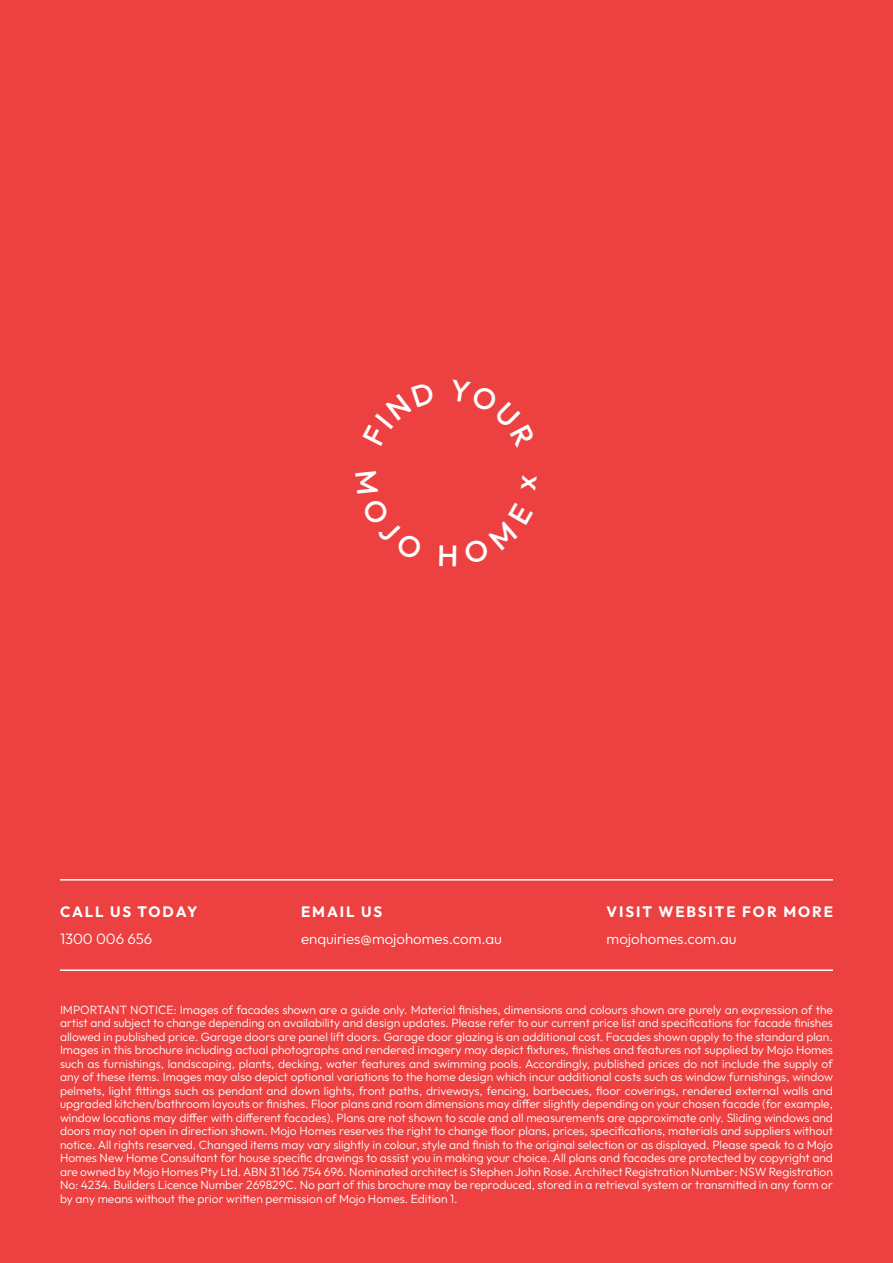
<style>
.page{position:relative;width:893px;height:1263px;background:#ed4040}
.page>*{position:absolute;margin:0;border:0;box-sizing:border-box;transform-origin:0 0}
.t1{font:300 15px "Outfit";color:#fff}
.t2{font:700 15px "Outfit";letter-spacing:.13em;color:#fff}
.t3{font:300 12px/13.5px "Outfit";color:#fff;text-align:justify}
</style>
<div class="page">
<hr style="left:60px;top:969px;width:773px;height:2px;background:#fff">
<hr style="left:60px;top:879px;width:773px;height:1px;background:#fff">
<p class="t2" style="left:60px;top:902px;width:139px">CALL US TODAY</p>
<p class="t1" style="left:60px;top:929px;width:94px">1300 006 656</p>
<p class="t2" style="left:301px;top:902px;width:83px">EMAIL US</p>
<p class="t1" style="left:301px;top:929px;width:202px">enquiries@mojohomes.com.au</p>
<p class="t2" style="left:607px;top:902px;width:228px">VISIT WEBSITE FOR MORE</p>
<p class="t1" style="left:607px;top:929px;width:131px">mojohomes.com.au</p>
<p class="t3" style="left:60px;top:1003px;width:774px">IMPORTANT NOTICE: Images of facades shown are a guide only. Material finishes, dimensions and colours shown are purely an expression of the artist and subject to change depending on availability and design updates. Please refer to our current price list and specifications for facade finishes allowed in published price. Garage doors are panel lift doors. Garage door glazing is an additional cost. Facades shown apply to the standard plan.<br>Images in this brochure including actual photographs and rendered imagery may depict fixtures, finishes and features not supplied by Mojo Homes such as furnishings, landscaping, plants, decking, water features and swimming pools. Accordingly, published prices do not include the supply of any of these items. Images may also depict optional variations to the home design which incur additional costs such as window furnishings, window pelmets, light fittings such as pendant and down lights, front paths, driveways, fencing, barbecues, floor coverings, rendered external walls and upgraded kitchen/bathroom layouts or finishes. Floor plans and room dimensions may differ slightly depending on your chosen facade (for example, window locations may differ with different facades). Plans are not shown to scale and all measurements are approximate only. Sliding windows and doors may not open in direction shown. Mojo Homes reserves the right to change floor plans, prices, specifications, materials and suppliers without notice. All rights reserved. Changed items may vary slightly in colour, style and finish to the original selection or as displayed. Please speak to a Mojo Homes New Home Consultant for house specific drawings to assist you in making your choice. All plans and facades are protected by copyright and are owned by Mojo Homes Pty Ltd. ABN 31 166 754 696. Nominated architect is Stephen John Rose. Architect Registration Number: NSW Registration No: 4234. Builders Licence Number 269829C. No part of this brochure may be reproduced, stored in a retrieval system or transmitted in any form or by any means without the prior written permission of Mojo Homes. Edition 1.</p>
</div>
